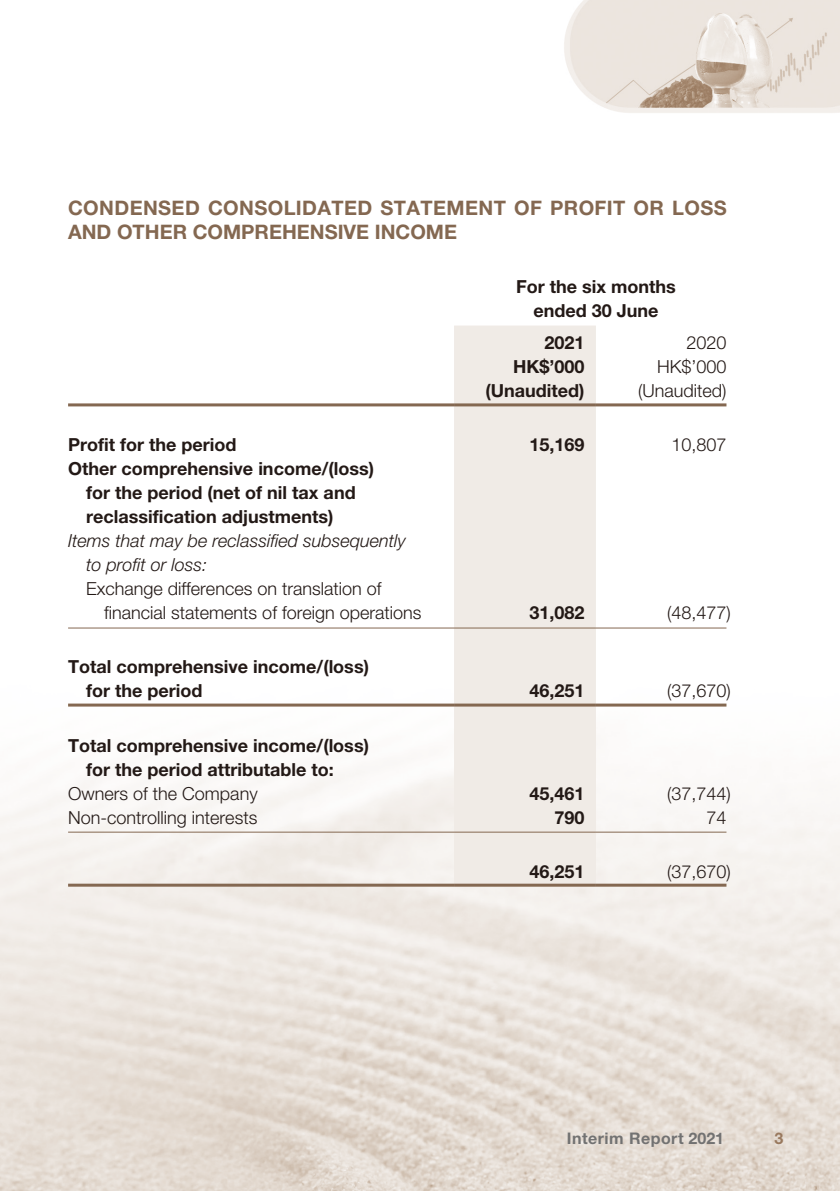
<style>
.page{position:relative;width:840px;height:1191px;background:#fff}
.page>*{position:absolute;margin:0;border:0;box-sizing:border-box;transform-origin:0 0}
.t1{font:700 20px/24px "Helvetica Neue LT Std";letter-spacing:.02em;color:#846851}
.t2{font:700 18px/24px "Helvetica Neue LT Std";color:#231916}
.t3{font:300 18px/24px "Helvetica Neue LT Std";color:#231916}
.t4{font:italic 300 18px/24px "Helvetica Neue LT Std";color:#231916}
.t5{font:700 16px "Helvetica Neue LT Std";letter-spacing:.03em;color:#727272}
.t6{font:700 16px "Helvetica Neue LT Std";color:#99795e}
</style>
<div class="page">
<img style="left:0;top:0;width:839px;height:1191px">
<div style="left:454px;top:325px;width:141px;height:558px;background:#f0ebe6"></div>
<hr style="left:68px;top:403px;width:386px;height:3px;background:#846851">
<hr style="left:454px;top:403px;width:141px;height:3px;background:#846851">
<hr style="left:595px;top:403px;width:131px;height:3px;background:#846851">
<hr style="left:68px;top:627px;width:386px;height:1px;background:#846851">
<hr style="left:454px;top:627px;width:141px;height:1px;background:#846851">
<hr style="left:595px;top:627px;width:131px;height:1px;background:#846851">
<hr style="left:68px;top:703px;width:386px;height:3px;background:#846851">
<hr style="left:454px;top:703px;width:141px;height:3px;background:#846851">
<hr style="left:595px;top:703px;width:131px;height:3px;background:#846851">
<hr style="left:68px;top:831px;width:386px;height:1px;background:#846851">
<hr style="left:454px;top:831px;width:141px;height:1px;background:#846851">
<hr style="left:595px;top:831px;width:131px;height:1px;background:#846851">
<hr style="left:68px;top:883px;width:386px;height:3px;background:#846851">
<hr style="left:454px;top:883px;width:141px;height:3px;background:#846851">
<hr style="left:595px;top:883px;width:131px;height:3px;background:#846851">
<p class="t1" style="left:68px;top:195px;width:659px">CONDENSED CONSOLIDATED STATEMENT OF PROFIT OR LOSS<br>AND OTHER COMPREHENSIVE INCOME</p>
<p class="t2" style="left:515px;top:274px;width:161px;text-align:center">For the six months ended 30 June</p>
<p class="t2" style="left:544px;top:330px;width:42px">2021</p>
<p class="t3" style="left:686px;top:330px;width:42px">2020</p>
<p class="t2" style="left:513px;top:354px;width:73px">HK$’000</p>
<p class="t3" style="left:656px;top:354px;width:71px">HK$’000</p>
<p class="t2" style="left:485px;top:378px;width:100px">(Unaudited)</p>
<p class="t3" style="left:637px;top:378px;width:90px">(Unaudited)</p>
<p class="t2" style="left:68px;top:432px;width:170px">Profit for the period</p>
<p class="t2" style="left:529px;top:432px;width:57px">15,169</p>
<p class="t3" style="left:671px;top:432px;width:57px">10,807</p>
<p class="t2" style="left:86px;top:456px;width:289px;text-indent:-18px">Other comprehensive income/(loss) for the period (net of nil tax and reclassification adjustments)</p>
<p class="t4" style="left:86px;top:529px;width:321px;text-indent:-18px">Items that may be reclassified subsequently to profit or loss:</p>
<p class="t3" style="left:104px;top:576px;width:319px;text-indent:-18px">Exchange differences on translation of financial statements of foreign operations</p>
<p class="t2" style="left:529px;top:600px;width:57px">31,082</p>
<p class="t3" style="left:666px;top:600px;width:65px">(48,477)</p>
<p class="t2" style="left:86px;top:654px;width:284px;text-indent:-18px">Total comprehensive income/(loss) for the period</p>
<p class="t2" style="left:529px;top:678px;width:57px">46,251</p>
<p class="t3" style="left:666px;top:678px;width:65px">(37,670)</p>
<p class="t2" style="left:86px;top:732px;width:284px;text-indent:-18px">Total comprehensive income/(loss) for the period attributable to:</p>
<p class="t3" style="left:68px;top:780px;width:191px">Owners of the Company</p>
<p class="t2" style="left:529px;top:780px;width:57px">45,461</p>
<p class="t3" style="left:666px;top:780px;width:65px">(37,744)</p>
<p class="t3" style="left:68px;top:804px;width:191px">Non-controlling interests</p>
<p class="t2" style="left:554px;top:804px;width:32px">790</p>
<p class="t3" style="left:706px;top:804px;width:22px">74</p>
<p class="t2" style="left:529px;top:858px;width:57px">46,251</p>
<p class="t3" style="left:666px;top:859px;width:65px">(37,670)</p>
<p class="t5" style="left:566px;top:1128px;width:159px">Interim Report 2021</p>
<p class="t6" style="left:773px;top:1128px;width:10px">3</p>
</div>
